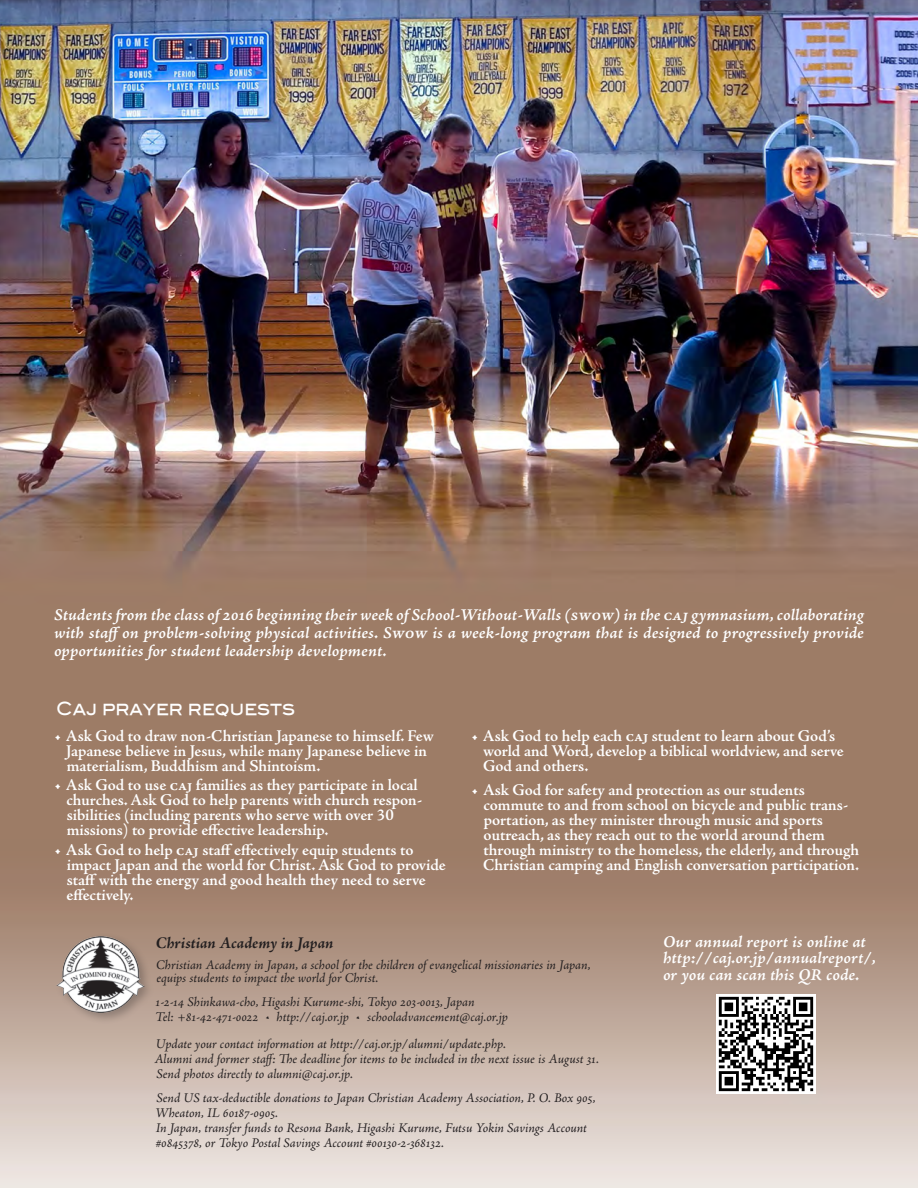
<style>
.page{position:relative;width:918px;height:1188px;background:#fff}
.page>*{position:absolute;margin:0;border:0;box-sizing:border-box;transform-origin:0 0}
.Sidebar_Title{font:18px "Blair Md ITCTT Medium";color:#fff;scale:.88 1}
.t1{font:600 16.5px/15px "Adobe Jenson Pro";letter-spacing:-.005em;color:#fff}
.Captions{font:16.5px/18px "Adobe Jenson Pro Semibold It Capt";color:#fff;text-align:justify}
.Body{font:italic 700 16.5px "Adobe Jenson Pro";letter-spacing:-.005em;color:#231f20}
.Body-2{font:italic 13.5px/15px "Adobe Jenson Pro";letter-spacing:-.005em;color:#231f20}
</style>
<div class="page">
<img style="left:0;top:0;width:918px;height:1188px">
<div style="left:54px;top:932px;width:101px;height:92px;background:#231f20;opacity:.3"></div>
<img style="left:57px;top:935px;width:87px;height:78px">
<img style="left:716px;top:994px;width:99px;height:100px">
<p class="Captions" style="left:54px;top:607px;width:812px">Students from the class of 2016 beginning their week of School-Without-Walls (SWOW) in the CAJ gymnasium, collaborating with staffon problem-solving physical activities. SWOW is a week-long program that is designed to progressively provide opportunities for student leadership development.</p>
<p class="Sidebar_Title" style="left:56px;top:698px;width:273px">Caj prayer requests</p>
<p class="t1" style="left:66px;top:728px;width:369px;text-indent:-11px">• Ask God to draw non-Christian Japanese to himself. Few<br>Japanese believe in Jesus, while many Japanese believe in materialism, Buddhism and Shintoism.</p>
<p class="t1" style="left:67px;top:778px;width:357px;text-indent:-12px">• Ask God to use CAJ families as they participate in local churches. Ask God to help parents with church respon&shy;sibilities (including parents who serve with over 30 missions) to provide effective leadership.</p>
<p class="t1" style="left:67px;top:842px;width:381px;text-indent:-12px">• Ask God to help CAJ staff effectively equip students to impact Japan and the world for Christ. Ask God to provide staff with the energy and good health they need to serve effectively.</p>
<p class="t1" style="left:483px;top:728px;width:362px;text-indent:-11px">• Ask God to help each CAJ student to learn about God’s world and Word, develop a biblical worldview, and serve<br>God and others.</p>
<p class="t1" style="left:483px;top:783px;width:377px;text-indent:-11px">• Ask God for safety and protection as our students commute to and from school on bicycle and public trans&shy;portation, as they minister through music and sports outreach, as they reach out to the world around them through ministry to the homeless, the elderly, and through Christian camping and English conversation participation.</p>
<p class="Body" style="left:156px;top:933px;width:179px">Christian Academy in Japan</p>
<p class="Body-2" style="left:156px;top:959px;width:436px;line-height:13.5px">Christian Academy in Japan, a school for the children of evangelical missionaries in Japan, equips students to impact the world for Christ.</p>
<p class="Body-2" style="left:156px;top:995px;width:320px">1-2-14 Shinkawa-cho, Higashi Kurume-shi, Tokyo 203-0013, Japan</p>
<p class="Body-2" style="left:155px;top:1010px;width:354px">Tel: +81-42-471-0022 • http://caj.or.jp • schooladvancement@caj.or.jp</p>
<p class="Body-2" style="left:156px;top:1037px;width:351px">Update your contact information at http://caj.or.jp/alumni/update.php.</p>
<p class="Body-2" style="left:154px;top:1052px;width:446px">Alumni and former staff: The deadline for items to be included in the next issue is August 31.</p>
<p class="Body-2" style="left:156px;top:1067px;width:198px">Send photos directly to alumni@caj.or.jp.</p>
<p class="Body-2" style="left:155px;top:1091px;width:442px">Send US tax-deductible donations to Japan Christian Academy Association, P. O. Box 905,<br>Wheaton, IL 60187-0905.</p>
<p class="Body-2" style="left:156px;top:1121px;width:433px">In Japan, transfer funds to Resona Bank, Higashi Kurume, Futsu Yokin Savings Account #0845378, or Tokyo Postal Savings Account #00130-2-368132.</p>
<p class="Captions" style="left:663px;top:935px;width:215px;line-height:16.5px;text-align:left">Our annual report is online at http://caj.or.jp/annualreport/, or you can scan this QR code.</p>
</div>
